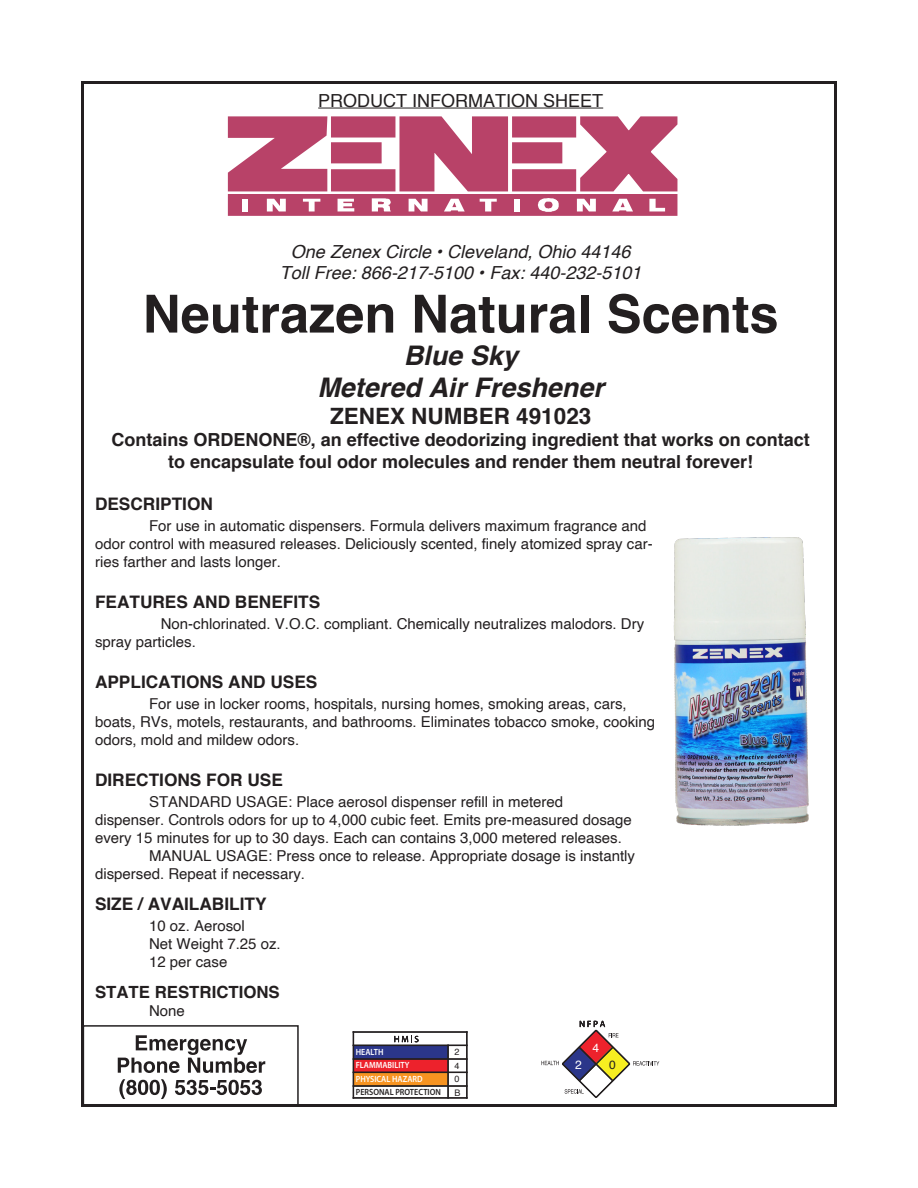
<style>
.page{position:relative;width:918px;height:1188px;background:#fff}
.page>*{position:absolute;margin:0;border:0;box-sizing:border-box;transform-origin:0 0}
.t1{font:700 52.5px "Helvetica";color:#231f20}
.t2{font:italic 700 27px "Helvetica";color:#231f20}
.t3{font:700 22.5px "Helvetica";color:#231f20}
.t4{font:700 18px "Helvetica";color:#231f20}
.t5{font:italic 18px "Helvetica";color:#231f20}
.t6{font:18px "Helvetica";color:#231f20}
.t7{font:700 17.25px "Helvetica";color:#231f20}
.t8{font:700 16.8px "Helvetica";color:#231f20}
.t9{font:15px/18px "Helvetica";color:#231f20}
.t10{font:12px "Helvetica";color:#fff}
.t11{font:12px "Helvetica";color:#231f20}
.t12{font:600 9px/13.2px "Myriad Pro";color:#fff;scale:.9 1}
.t13{font:600 9px "Myriad Pro";color:#231f20;scale:.9 1}
.t14{font:9px "Helvetica";color:#231f20}
</style>
<div class="page">
<hr style="left:318px;top:108px;width:285px;height:1px;background:#231f20">
<svg style="left:228px;top:116px;width:100px;height:76px"></svg>
<svg style="left:399px;top:116px;width:110px;height:76px;background:#c36181"></svg>
<svg style="left:580px;top:116px;width:97px;height:76px"></svg>
<div style="left:331px;top:169px;width:64px;height:22px;background:#b84268"></div>
<div style="left:333px;top:118px;width:61px;height:18px;background:#b84268"></div>
<div style="left:331px;top:116px;width:64px;height:22px;border:4px solid #b84268"></div>
<div style="left:331px;top:142px;width:51px;height:21px;background:#b84268;border:4px solid #b84268"></div>
<div style="left:512px;top:169px;width:64px;height:22px;background:#b84268;border:4px solid #b84268"></div>
<div style="left:514px;top:118px;width:60px;height:18px;background:#b84268"></div>
<div style="left:512px;top:116px;width:64px;height:22px;border:4px solid #b84268"></div>
<div style="left:512px;top:142px;width:50px;height:21px;background:#b84268;border:4px solid #b84268"></div>
<div style="left:230px;top:196px;width:446px;height:18px;background:#b84268"></div>
<div style="left:228px;top:194px;width:449px;height:22px;border:4px solid #b84268"></div>
<div style="left:242px;top:199px;width:6px;height:12px;background:#fff"></div>
<svg style="left:267px;top:199px;width:19px;height:12px"></svg>
<svg style="left:303px;top:199px;width:17px;height:12px"></svg>
<svg style="left:338px;top:199px;width:16px;height:12px"></svg>
<svg style="left:372px;top:198px;width:19px;height:13px"></svg>
<svg style="left:409px;top:199px;width:19px;height:12px"></svg>
<svg style="left:480px;top:199px;width:17px;height:12px"></svg>
<div style="left:514px;top:199px;width:6px;height:12px;background:#fff"></div>
<svg style="left:577px;top:199px;width:19px;height:12px"></svg>
<svg style="left:649px;top:199px;width:16px;height:12px"></svg>
<svg style="left:444px;top:199px;width:21px;height:12px"></svg>
<svg style="left:538px;top:198px;width:21px;height:14px"></svg>
<svg style="left:612px;top:199px;width:21px;height:12px"></svg>
<img style="left:673px;top:537px;width:136px;height:289px">
<div style="left:353px;top:1045px;width:95px;height:14px;background:#2b368a"></div>
<div style="left:353px;top:1059px;width:95px;height:14px;background:#ed222c"></div>
<div style="left:353px;top:1072px;width:95px;height:14px;background:#f79421"></div>
<div style="left:83px;top:1025px;width:216px;height:80px;border:2px solid #231f20"></div>
<svg style="left:118px;top:1035px;width:147px;height:38px"></svg>
<svg style="left:119px;top:1079px;width:48px;height:20px"></svg>
<svg style="left:175px;top:1080px;width:87px;height:15px"></svg>
<hr style="left:353px;top:1031px;width:115px;height:2px;background:#231f20">
<hr style="left:353px;top:1031px;width:1px;height:68px;background:#231f20">
<hr style="left:353px;top:1045px;width:115px;height:1px;background:#231f20">
<hr style="left:353px;top:1058px;width:115px;height:2px;background:#231f20">
<hr style="left:353px;top:1072px;width:115px;height:1px;background:#231f20">
<hr style="left:353px;top:1085px;width:115px;height:2px;background:#231f20">
<hr style="left:447px;top:1045px;width:2px;height:54px;background:#231f20">
<hr style="left:466px;top:1031px;width:2px;height:68px;background:#231f20">
<hr style="left:353px;top:1097px;width:115px;height:2px;background:#231f20">
<svg style="left:394px;top:1036px;width:25px;height:6px"></svg>
<svg style="left:541px;top:1021px;width:118px;height:77px"></svg>
<p class="t6" style="left:318px;top:86px;width:287px">PRODUCT INFORMATION SHEET</p>
<p class="t5" style="left:291px;top:237px;width:341px">One Zenex Circle • Cleveland, Ohio 44146</p>
<p class="t5" style="left:280px;top:259px;width:363px">Toll Free: 866-217-5100 • Fax: 440-232-5101</p>
<p class="t1" style="left:143px;top:272px;width:637px">Neutrazen Natural Scents</p>
<p class="t2" style="left:404px;top:333px;width:116px">Blue Sky</p>
<p class="t2" style="left:317px;top:366px;width:288px">Metered Air Freshener</p>
<p class="t3" style="left:330px;top:398px;width:263px">ZENEX NUMBER 491023</p>
<p class="t4" style="left:112px;top:425px;width:700px">Contains ORDENONE®, an effective deodorizing ingredient that works on contact</p>
<p class="t4" style="left:168px;top:447px;width:587px">to encapsulate foul odor molecules and render them neutral forever!</p>
<p class="t7" style="left:95px;top:490px;width:119px">DESCRIPTION</p>
<p class="t9" style="left:95px;top:517px;width:559px;text-indent:54px">For use in automatic dispensers. Formula delivers maximum fragrance and odor control with measured releases. Deliciously scented, finely atomized spray car&shy;ries farther and lasts longer.</p>
<p class="t7" style="left:95px;top:588px;width:227px">FEATURES AND BENEFITS</p>
<p class="t9" style="left:95px;top:615px;width:551px;text-indent:66px">Non-chlorinated. V.O.C. compliant. Chemically neutralizes malodors. Dry spray particles.</p>
<p class="t7" style="left:95px;top:668px;width:224px">APPLICATIONS AND USES</p>
<p class="t9" style="left:95px;top:695px;width:562px;text-indent:54px">For use in locker rooms, hospitals, nursing homes, smoking areas, cars, boats, RVs, motels, restaurants, and bathrooms. Eliminates tobacco smoke, cooking odors, mold and mildew odors.</p>
<p class="t7" style="left:95px;top:766px;width:189px">DIRECTIONS FOR USE</p>
<p class="t9" style="left:149px;top:793px;width:416px">STANDARD USAGE: Place aerosol dispenser refill in metered</p>
<p class="t9" style="left:95px;top:811px;width:538px">dispenser. Controls odors for up to 4,000 cubic feet. Emits pre-measured dosage every 15 minutes for up to 30 days. Each can contains 3,000 metered releases.</p>
<p class="t9" style="left:95px;top:847px;width:542px;text-indent:54px">MANUAL USAGE: Press once to release. Appropriate dosage is instantly dispersed. Repeat if necessary.</p>
<p class="t7" style="left:95px;top:890px;width:173px">SIZE / AVAILABILITY</p>
<p class="t9" style="left:149px;top:917px;width:97px">10 oz. Aerosol</p>
<p class="t9" style="left:149px;top:935px;width:133px">Net Weight 7.25 oz.</p>
<p class="t9" style="left:149px;top:953px;width:80px">12 per case</p>
<p class="t8" style="left:95px;top:978px;width:186px">STATE RESTRICTIONS</p>
<p class="t9" style="left:149px;top:1002px;width:37px">None</p>
<p class="t12" style="left:356px;top:1045px;width:61px">HEALTH<br>FLAMMABILITY</p>
<p class="t13" style="left:356px;top:1086px;width:96px">PERSONAL PROTECTION</p>
<p class="t12" style="left:356px;top:1073px;width:76px">PHYSICAL HAZARD</p>
<p class="t14" style="left:455px;top:1045px;width:7px">2</p>
<p class="t14" style="left:455px;top:1059px;width:7px">4</p>
<p class="t14" style="left:455px;top:1072px;width:7px">0</p>
<p class="t14" style="left:455px;top:1086px;width:8px">B</p>
<p class="t10" style="left:575px;top:1055px;width:8px">2</p>
<p class="t10" style="left:593px;top:1039px;width:8px">4</p>
<p class="t11" style="left:609px;top:1056px;width:8px">0</p>
</div>
